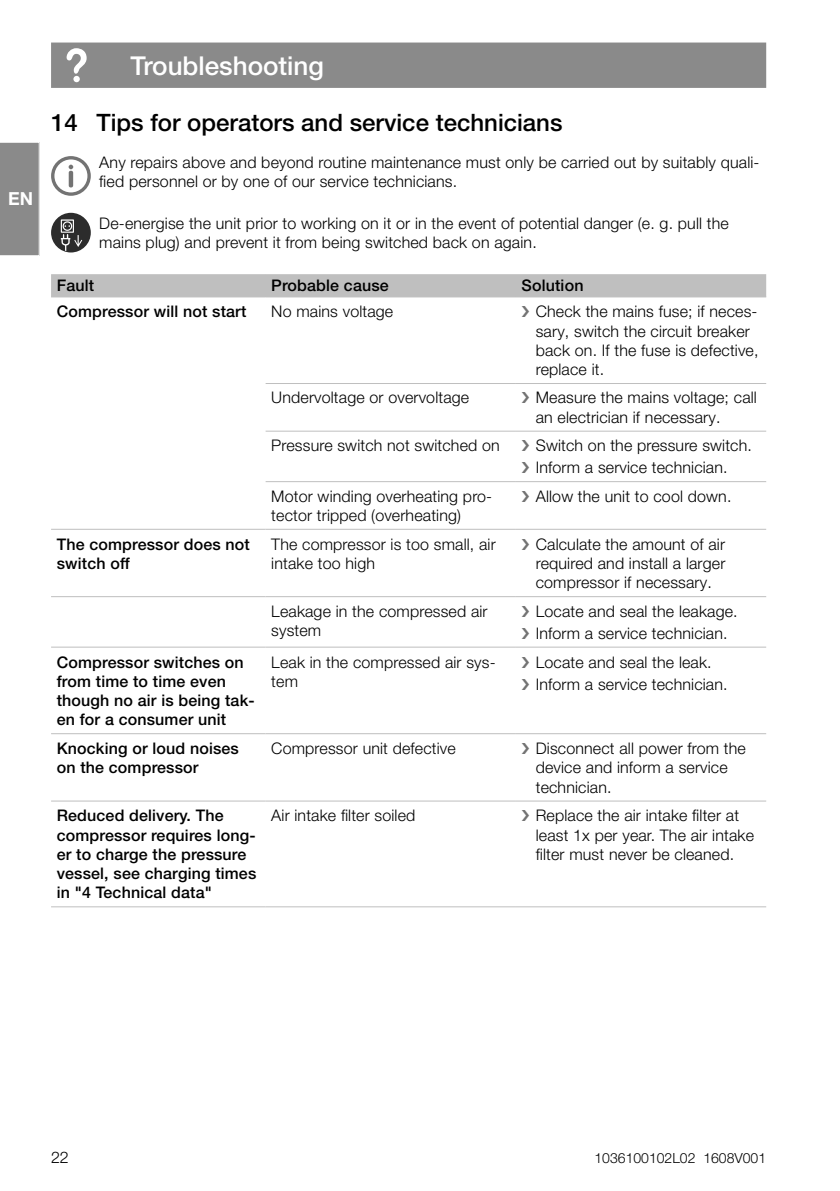
<style>
.page{position:relative;width:840px;height:1191px;background:#fff}
.page>*{position:absolute;margin:0;border:0;box-sizing:border-box;transform-origin:0 0}
.KapitelText_1{font:500 26px "Helvetica Neue LT Pro";color:#fff}
.T1_1{font:500 24px "Helvetica Neue LT Pro";color:#000}
.Sprache{font:700 18px "Helvetica Neue LT Pro";color:#fff}
.Fliesz{font:300 16px/19.2px "Helvetica Neue LT Pro";letter-spacing:.01em;color:#000}
.Fliesz-fett{font:500 16px/19.2px "Helvetica Neue LT Pro";letter-spacing:.01em;color:#000}
.t1{font:300 14px "Helvetica Neue LT Pro";color:#000}
</style>
<div class="page">
<svg style="left:51px;top:156px;width:40px;height:40px"></svg>
<svg style="left:51px;top:213px;width:40px;height:39px"></svg>
<svg style="left:52px;top:214px;width:38px;height:37px"></svg>
<div style="left:51px;top:274px;width:714px;height:22px;background:#bfbfbf"></div>
<hr style="left:51px;top:296px;width:214px;height:1px;background:#bfbfbf">
<hr style="left:265px;top:296px;width:250px;height:1px;background:#bfbfbf">
<hr style="left:515px;top:296px;width:250px;height:1px;background:#bfbfbf">
<hr style="left:265px;top:383px;width:250px;height:1px;background:#bfbfbf">
<hr style="left:515px;top:383px;width:250px;height:1px;background:#bfbfbf">
<hr style="left:265px;top:431px;width:250px;height:1px;background:#bfbfbf">
<hr style="left:515px;top:431px;width:250px;height:1px;background:#bfbfbf">
<hr style="left:265px;top:481px;width:250px;height:1px;background:#bfbfbf">
<hr style="left:515px;top:481px;width:250px;height:1px;background:#bfbfbf">
<hr style="left:51px;top:529px;width:214px;height:1px;background:#bfbfbf">
<hr style="left:265px;top:529px;width:250px;height:1px;background:#bfbfbf">
<hr style="left:515px;top:529px;width:250px;height:1px;background:#bfbfbf">
<hr style="left:51px;top:596px;width:214px;height:1px;background:#bfbfbf">
<hr style="left:265px;top:596px;width:250px;height:1px;background:#bfbfbf">
<hr style="left:515px;top:596px;width:250px;height:1px;background:#bfbfbf">
<hr style="left:51px;top:646px;width:214px;height:1px;background:#bfbfbf">
<hr style="left:265px;top:646px;width:250px;height:1px;background:#bfbfbf">
<hr style="left:515px;top:646px;width:250px;height:1px;background:#bfbfbf">
<hr style="left:51px;top:733px;width:214px;height:1px;background:#bfbfbf">
<hr style="left:265px;top:733px;width:250px;height:1px;background:#bfbfbf">
<hr style="left:515px;top:733px;width:250px;height:1px;background:#bfbfbf">
<hr style="left:51px;top:800px;width:214px;height:1px;background:#bfbfbf">
<hr style="left:265px;top:800px;width:250px;height:1px;background:#bfbfbf">
<hr style="left:515px;top:800px;width:250px;height:1px;background:#bfbfbf">
<hr style="left:51px;top:906px;width:214px;height:1px;background:#bfbfbf">
<hr style="left:265px;top:906px;width:250px;height:1px;background:#bfbfbf">
<hr style="left:515px;top:906px;width:250px;height:1px;background:#bfbfbf">
<div style="left:51px;top:43px;width:714px;height:45px;background:#8a8a8a"></div>
<div style="left:73px;top:76px;width:7px;height:6px;background:#fff;border-radius:50%"></div>
<div style="left:0;top:142px;width:40px;height:114px;background:#8a8a8a"></div>
<p class="Sprache" style="left:8px;top:188px;width:27px">EN</p>
<p class="KapitelText_1" style="left:130px;top:50px;width:195px">Troubleshooting</p>
<p class="T1_1" style="left:51px;top:108px;width:512px">14 Tips for operators and service technicians</p>
<p class="Fliesz" style="left:99px;top:152px;width:661px">Any repairs above and beyond routine maintenance must only be carried out by suitably quali&shy;fied personnel or by one of our service technicians.</p>
<p class="Fliesz" style="left:99px;top:213px;width:630px">De-energise the unit prior to working on it or in the event of potential danger (e. g. pull the mains plug) and prevent it from being switched back on again.</p>
<p class="Fliesz-fett" style="left:57px;top:276px;width:39px">Fault</p>
<p class="Fliesz-fett" style="left:271px;top:276px;width:119px">Probable cause</p>
<p class="Fliesz-fett" style="left:521px;top:276px;width:63px">Solution</p>
<p class="Fliesz-fett" style="left:57px;top:302px;width:191px">Compressor will not start</p>
<p class="Fliesz" style="left:271px;top:302px;width:123px">No mains voltage</p>
<p class="Fliesz" style="left:535px;top:302px;width:224px">Check the mains fuse; if neces&shy;sary, switch the circuit breaker back on. If the fuse is defective, replace it.</p>
<p class="Fliesz" style="left:271px;top:388px;width:199px">Undervoltage or overvoltage</p>
<p class="Fliesz" style="left:535px;top:388px;width:222px">Measure the mains voltage; call an electrician if necessary.</p>
<p class="Fliesz" style="left:271px;top:435px;width:230px">Pressure switch not switched on</p>
<p class="Fliesz" style="left:535px;top:434px;width:217px;line-height:22px">Switch on the pressure switch.<br>Inform a service technician.</p>
<p class="Fliesz" style="left:271px;top:486px;width:222px">Motor winding overheating pro&shy;tector tripped (overheating)</p>
<p class="Fliesz" style="left:535px;top:486px;width:197px">Allow the unit to cool down.</p>
<p class="Fliesz-fett" style="left:57px;top:534px;width:194px">The compressor does not switch off</p>
<p class="Fliesz" style="left:271px;top:534px;width:226px">The compressor is too small, air intake too high</p>
<p class="Fliesz" style="left:535px;top:534px;width:191px;text-align:justify">Calculate the amount of air required and install a larger compressor if necessary.</p>
<p class="Fliesz" style="left:271px;top:601px;width:218px">Leakage in the compressed air system</p>
<p class="Fliesz" style="left:535px;top:599px;width:203px;line-height:22px">Locate and seal the leakage.<br>Inform a service technician.</p>
<p class="Fliesz-fett" style="left:57px;top:652px;width:199px">Compressor switches on from time to time even though no air is being tak&shy;en for a consumer unit</p>
<p class="Fliesz" style="left:271px;top:652px;width:226px">Leak in the compressed air sys&shy;tem</p>
<p class="Fliesz" style="left:535px;top:650px;width:193px;line-height:22px">Locate and seal the leak.<br>Inform a service technician.</p>
<p class="Fliesz-fett" style="left:57px;top:738px;width:183px">Knocking or loud noises on the compressor</p>
<p class="Fliesz" style="left:271px;top:738px;width:186px">Compressor unit defective</p>
<p class="Fliesz" style="left:535px;top:738px;width:211px">Disconnect all power from the device and inform a service technician.</p>
<p class="Fliesz-fett" style="left:57px;top:806px;width:201px">Reduced delivery. The compressor requires long&shy;er to charge the pressure vessel, see charging times in "4 Technical data"</p>
<p class="Fliesz" style="left:271px;top:806px;width:145px">Air intake filter soiled</p>
<p class="Fliesz" style="left:535px;top:806px;width:219px">Replace the air intake filter at least 1x per year. The air intake filter must never be cleaned.</p>
<p class="Fliesz" style="left:51px;top:1147px;width:19px">22</p>
<p class="t1" style="left:594px;top:1149px;width:173px">1036100102L02 1608V001</p>
</div>
